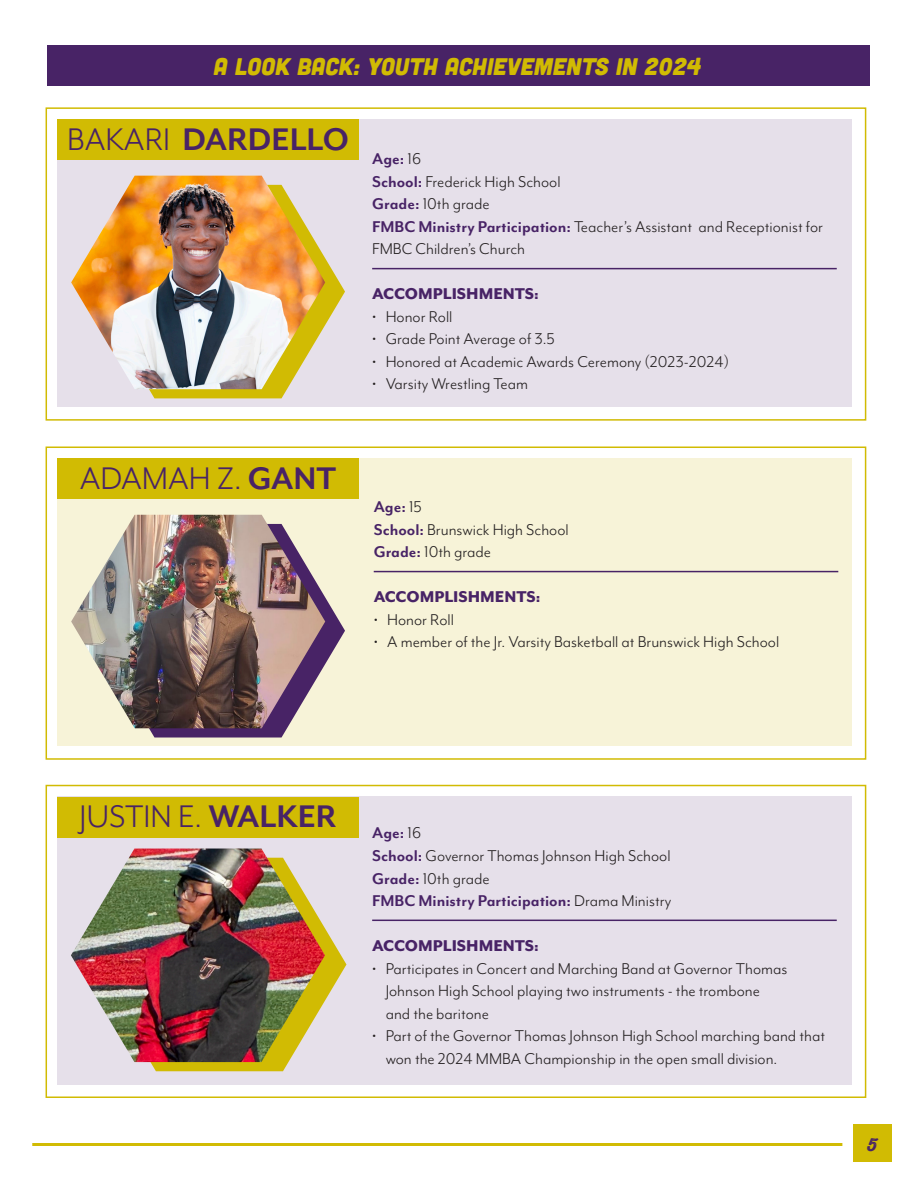
<style>
.page{position:relative;width:918px;height:1188px;background:#fff}
.page>*{position:absolute;margin:0;border:0;box-sizing:border-box;transform-origin:0 0}
.t1{font:36px "Mr Eaves Mod OT";color:#482366}
.t2{font:700 36px "Mr Eaves Mod OT";color:#482366}
.t3{font:italic 24px "Cubano";color:#d1bb03}
.t4{font:18px/22.5px "Mr Eaves Mod OT";color:#231f20}
.t5{font:700 18px "Mr Eaves Mod OT";color:#482366}
.t6{font:800 18px "Mr Eaves Mod OT";color:#482366}
.t7{font:18px "Thirsty Rough Bol Two";color:#482366}
.s1{font-weight:400}
.s2{font-weight:400;color:#231f20}
.s3{font-weight:700;color:#482366}
.s4{font-weight:700}
</style>
<div class="page">
<hr style="left:32px;top:1143px;width:810px;height:3px;background:#d1bb03">
<div style="left:853px;top:1124px;width:39px;height:38px;background:#d1bb03"></div>
<div style="left:57px;top:459px;width:795px;height:287px;background:#f7f3d8"></div>
<div style="left:46px;top:447px;width:820px;height:313px;border:2px solid #d1bb03"></div>
<svg style="left:134px;top:597px;width:211px;height:141px"></svg>
<img style="left:71px;top:515px;width:254px;height:213px">
<hr style="left:374px;top:571px;width:464px;height:1px;background:#482366">
<div style="left:57px;top:459px;width:302px;height:40px;background:#d1bb03"></div>
<div style="left:57px;top:797px;width:795px;height:288px;background:#e6e0ea"></div>
<div style="left:46px;top:785px;width:820px;height:313px;border:2px solid #d1bb03"></div>
<svg style="left:135px;top:928px;width:211px;height:143px"></svg>
<img style="left:71px;top:849px;width:254px;height:213px">
<div style="left:57px;top:797px;width:302px;height:40px;background:#d1bb03"></div>
<hr style="left:372px;top:920px;width:465px;height:1px;background:#482366">
<div style="left:57px;top:120px;width:795px;height:287px;background:#e6e0ea"></div>
<div style="left:46px;top:107px;width:820px;height:314px;border:2px solid #d1bb03"></div>
<svg style="left:149px;top:258px;width:196px;height:140px"></svg>
<img style="left:71px;top:176px;width:254px;height:213px">
<div style="left:57px;top:120px;width:302px;height:40px;background:#d1bb03"></div>
<hr style="left:372px;top:268px;width:465px;height:1px;background:#482366">
<div style="left:47px;top:45px;width:823px;height:41px;background:#482366"></div>
<p class="t3" style="left:214px;top:51px;width:489px">A LOOK BACK: YOUTH ACHIEVEMENTS IN 2024</p>
<p class="t2" style="left:67px;top:119px;width:283px"><span class="s1">BAKARI</span> DARDELLO</p>
<p class="t5" style="left:372px;top:148px;width:50px">Age: <span class="s2">16</span></p>
<p class="t4" style="left:372px;top:170px;width:190px"><span class="s3">School:</span> Frederick High School</p>
<p class="t4" style="left:372px;top:193px;width:119px"><span class="s3">Grade:</span> 10th grade</p>
<p class="t4" style="left:372px;top:215px;width:452px"><span class="s3">FMBC Ministry Participation:</span> Teacher’s Assistant and Receptionist for<br>FMBC Children’s Church</p>
<p class="t6" style="left:372px;top:284px;width:168px">ACCOMPLISHMENTS:</p>
<p class="t4" style="left:372px;top:305px;width:82px">• Honor Roll</p>
<p class="t4" style="left:372px;top:328px;width:184px">• Grade Point Average of 3.5</p>
<p class="t4" style="left:372px;top:350px;width:359px">• Honored at Academic Awards Ceremony (2023-2024)</p>
<p class="t4" style="left:372px;top:373px;width:157px">• Varsity Wrestling Team</p>
<p class="t1" style="left:80px;top:458px;width:258px">ADAMAH Z. <span class="s4">GANT</span></p>
<p class="t5" style="left:374px;top:496px;width:50px">Age: <span class="s2">15</span></p>
<p class="t4" style="left:374px;top:518px;width:196px"><span class="s3">School:</span> Brunswick High School</p>
<p class="t4" style="left:374px;top:541px;width:119px"><span class="s3">Grade:</span> 10th grade</p>
<p class="t6" style="left:374px;top:587px;width:168px">ACCOMPLISHMENTS:</p>
<p class="t4" style="left:374px;top:608px;width:82px">• Honor Roll</p>
<p class="t4" style="left:374px;top:631px;width:407px">• A member of the Jr. Varsity Basketball at Brunswick High School</p>
<p class="t1" style="left:79px;top:797px;width:259px">JUSTIN E. <span class="s4">WALKER</span></p>
<p class="t5" style="left:372px;top:822px;width:50px">Age: <span class="s2">16</span></p>
<p class="t4" style="left:372px;top:844px;width:300px"><span class="s3">School:</span> Governor Thomas Johnson High School</p>
<p class="t4" style="left:372px;top:867px;width:119px"><span class="s3">Grade:</span> 10th grade</p>
<p class="t5" style="left:372px;top:891px;width:301px">FMBC Ministry Participation: <span class="s2">Drama Ministry</span></p>
<p class="t6" style="left:372px;top:935px;width:168px">ACCOMPLISHMENTS:</p>
<p class="t4" style="left:386px;top:957px;width:403px;text-indent:-14px">• Participates in Concert and Marching Band at Governor Thomas<br>Johnson High School playing two instruments - the trombone and the baritone</p>
<p class="t4" style="left:386px;top:1024px;width:441px;text-indent:-14px">• Part of the Governor Thomas Johnson High School marching band that won the 2024 MMBA Championship in the open small division.</p>
<p class="t7" style="left:868px;top:1131px;width:12px">5</p>
</div>
